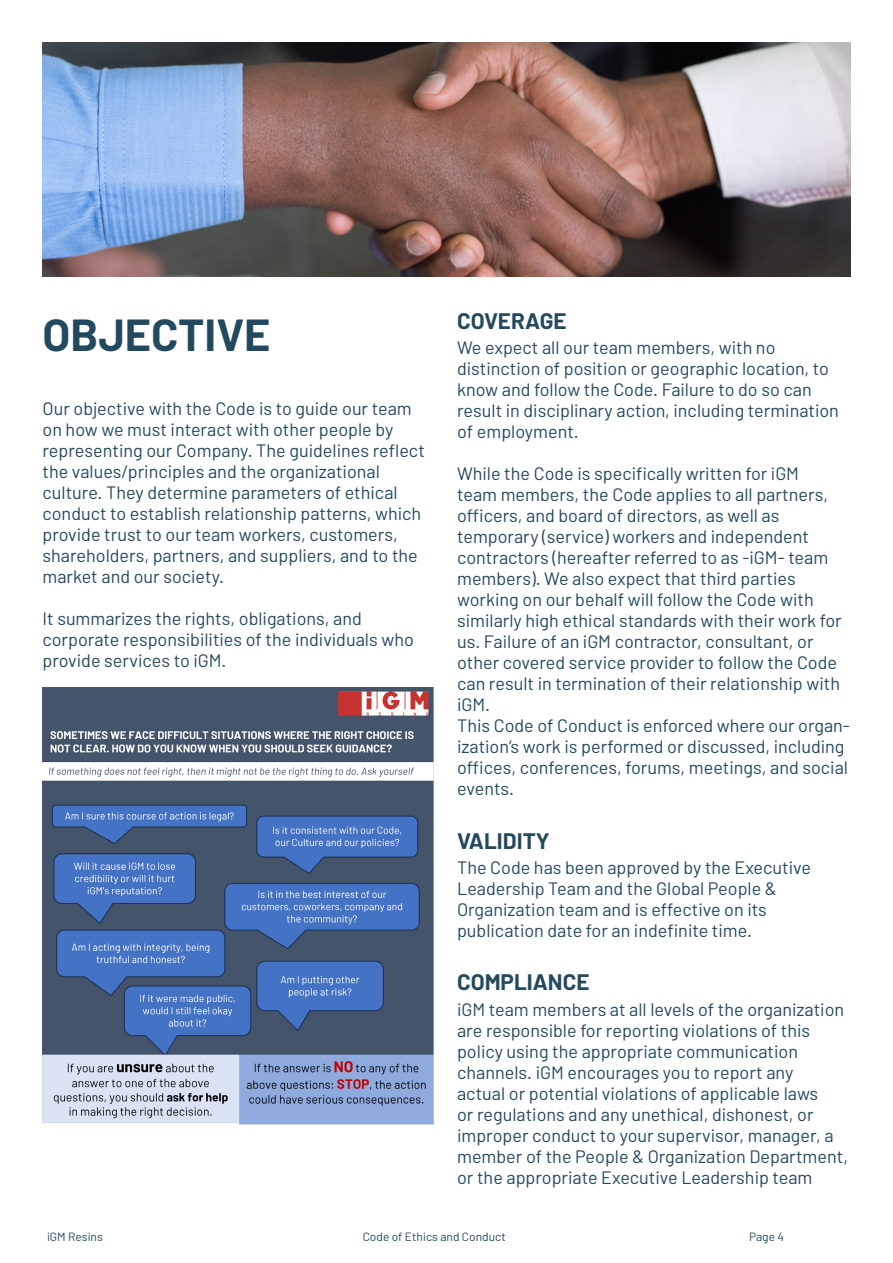
<style>
.page{position:relative;width:893px;height:1263px;background:#fff}
.page>*{position:absolute;margin:0;border:0;box-sizing:border-box;transform-origin:0 0}
.Title_chapter{font:700 45px "Barlow";color:#23495e}
.Title_2{font:700 22.5px "Barlow";color:#23495e}
.Style_de_paragraphe_1{font:18px/21px "Barlow";color:#23495e}
.t1{font:12px "Barlow";color:#23495e}
</style>
<div class="page">
<img style="left:43px;top:688px;width:391px;height:437px">
<img style="left:43px;top:43px;width:807px;height:233px">
<p class="Title_chapter" style="left:43px;top:307px;width:229px">OBJECTIVE</p>
<p class="Style_de_paragraphe_1" style="left:43px;top:397px;width:384px">Our objective with the Code is to guide our team on how we must interact with other people by representing our Company. The guidelines reflect the values/principles and the organizational culture. They determine parameters of ethical conduct to establish relationship patterns, which provide trust to our team workers, customers, shareholders, partners, and suppliers, and to the market and our society.</p>
<p class="Style_de_paragraphe_1" style="left:43px;top:607px;width:373px">It summarizes the rights, obligations, and corporate responsibilities of the individuals who provide services to iGM.</p>
<p class="Title_2" style="left:457px;top:307px;width:111px">COVERAGE</p>
<p class="Style_de_paragraphe_1" style="left:457px;top:336px;width:383px">We expect all our team members, with no distinction of position or geographic location, to know and follow the Code. Failure to do so can result in disciplinary action, including termination of employment.</p>
<p class="Style_de_paragraphe_1" style="left:457px;top:462px;width:386px">While the Code is specifically written for iGM team members, the Code applies to all partners, officers, and board of directors, as well as temporary (service) workers and independent contractors (hereafter referred to as -iGM- team members). We also expect that third parties working on our behalf will follow the Code with similarly high ethical standards with their work for us. Failure of an iGM contractor, consultant, or</p>
<p class="Style_de_paragraphe_1" style="left:457px;top:651px;width:384px">other covered service provider to follow the Code can result in termination of their relationship with iGM.</p>
<p class="Style_de_paragraphe_1" style="left:457px;top:714px;width:394px">This Code of Conduct is enforced where our organ&shy;ization’s work is performed or discussed, including offices, conferences, forums, meetings, and social events.</p>
<p class="Title_2" style="left:457px;top:826px;width:94px">VALIDITY</p>
<p class="Style_de_paragraphe_1" style="left:457px;top:856px;width:355px">The Code has been approved by the Executive Leadership Team and the Global People &amp; Organization team and is effective on its publication date for an indefinite time.</p>
<p class="Title_2" style="left:457px;top:968px;width:134px">COMPLIANCE</p>
<p class="Style_de_paragraphe_1" style="left:457px;top:998px;width:392px">iGM team members at all levels of the organization are responsible for reporting violations of this policy using the appropriate communication channels. iGM encourages you to report any<br>actual or potential violations of applicable laws<br>or regulations and any unethical, dishonest, or improper conduct to your supervisor, manager, a member of the People &amp; Organization Department, or the appropriate Executive Leadership team</p>
<p class="t1" style="left:47px;top:1229px;width:57px">iGM Resins</p>
<p class="t1" style="left:363px;top:1229px;width:145px">Code of Ethics and Conduct</p>
<p class="t1" style="left:749px;top:1229px;width:37px">Page 4</p>
</div>
